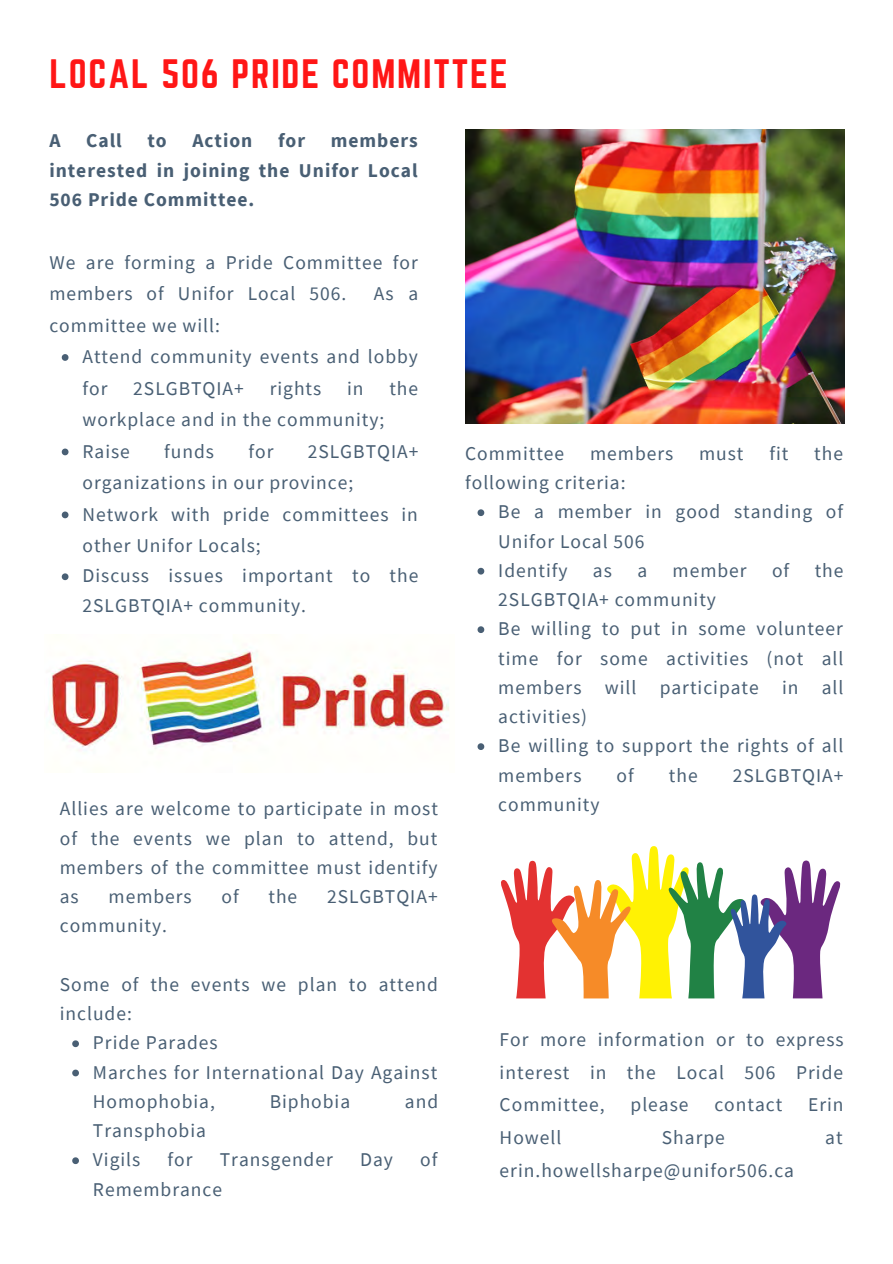
<style>
.page{position:relative;width:893px;height:1264px;background:#fff}
.page>*{position:absolute;margin:0;border:0;box-sizing:border-box;transform-origin:0 0}
.t1{font:35.85px "Norwester";letter-spacing:.05em;color:#ff1616}
.t2{font:19.5px/29.2px "Source Sans Pro";letter-spacing:.05em;color:#495f74}
.t3{font:700 19.5px/29.2px "Source Sans Pro";letter-spacing:.05em;color:#495f74;text-align:justify}
</style>
<div class="page">
<svg style="left:501px;top:846px;width:340px;height:152px"></svg>
<img style="left:48px;top:651px;width:401px;height:98px">
<img style="left:465px;top:129px;width:379px;height:295px">
<svg style="left:62px;top:354px;width:6px;height:7px"></svg>
<svg style="left:62px;top:448px;width:6px;height:7px"></svg>
<svg style="left:62px;top:511px;width:6px;height:7px"></svg>
<svg style="left:62px;top:573px;width:6px;height:7px"></svg>
<svg style="left:72px;top:1040px;width:7px;height:7px"></svg>
<svg style="left:72px;top:1069px;width:7px;height:7px"></svg>
<svg style="left:72px;top:1157px;width:7px;height:7px"></svg>
<svg style="left:477px;top:509px;width:7px;height:7px"></svg>
<svg style="left:477px;top:568px;width:7px;height:6px"></svg>
<svg style="left:477px;top:626px;width:7px;height:7px"></svg>
<svg style="left:477px;top:743px;width:7px;height:7px"></svg>
<p class="t1" style="left:49px;top:52px;width:460px">LOCAL 506 PRIDE COMMITTEE</p>
<p class="t3" style="left:49px;top:126px;width:13px">A</p>
<p class="t3" style="left:86px;top:126px;width:37px">Call</p>
<p class="t3" style="left:147px;top:126px;width:21px">to</p>
<p class="t3" style="left:192px;top:126px;width:61px">Action</p>
<p class="t3" style="left:278px;top:126px;width:29px">for</p>
<p class="t3" style="left:49px;top:126px;width:370px;text-indent:281px">members interested in joining the Unifor Local 506 Pride Committee.</p>
<p class="t2" style="left:49px;top:246px;width:370px;line-height:31.5px">We are forming a Pride Committee for members of Unifor Local 506.</p>
<p class="t2" style="left:374px;top:278px;width:46px">As a</p>
<p class="t2" style="left:49px;top:310px;width:172px">committee we will:</p>
<p class="t2" style="left:82px;top:340px;width:337px;line-height:31.5px">Attend community events and lobby for</p>
<p class="t2" style="left:133px;top:373px;width:112px">2SLGBTQIA+</p>
<p class="t2" style="left:270px;top:373px;width:53px">rights</p>
<p class="t2" style="left:347px;top:373px;width:18px">in</p>
<p class="t2" style="left:389px;top:373px;width:30px">the</p>
<p class="t2" style="left:82px;top:404px;width:303px">workplace and in the community;</p>
<p class="t2" style="left:82px;top:436px;width:49px">Raise</p>
<p class="t2" style="left:164px;top:436px;width:51px">funds</p>
<p class="t2" style="left:248px;top:436px;width:26px">for</p>
<p class="t2" style="left:82px;top:435px;width:337px;line-height:31.5px;text-indent:225px">2SLGBTQIA+ organizations in our province;</p>
<p class="t2" style="left:82px;top:498px;width:337px;line-height:31.5px">Network with pride committees in other Unifor Locals;</p>
<p class="t2" style="left:82px;top:561px;width:337px">Discuss issues important to the<br>2SLGBTQIA+ community.</p>
<p class="t2" style="left:60px;top:793px;width:379px;text-align:justify">Allies are welcome to participate in most of the events we plan to attend, but members of the committee must identify as</p>
<p class="t2" style="left:108px;top:881px;width:85px">members</p>
<p class="t2" style="left:221px;top:881px;width:19px">of</p>
<p class="t2" style="left:268px;top:881px;width:30px">the</p>
<p class="t2" style="left:327px;top:881px;width:112px">2SLGBTQIA+</p>
<p class="t2" style="left:60px;top:910px;width:109px">community.</p>
<p class="t2" style="left:60px;top:969px;width:379px">Some of the events we plan to attend include:</p>
<p class="t2" style="left:93px;top:1027px;width:126px">Pride Parades</p>
<p class="t2" style="left:93px;top:1057px;width:346px">Marches for International Day Against<br>Homophobia,</p>
<p class="t2" style="left:270px;top:1086px;width:82px">Biphobia</p>
<p class="t2" style="left:405px;top:1086px;width:35px">and</p>
<p class="t2" style="left:93px;top:1115px;width:114px">Transphobia</p>
<p class="t2" style="left:93px;top:1144px;width:49px">Vigils</p>
<p class="t2" style="left:168px;top:1144px;width:26px">for</p>
<p class="t2" style="left:220px;top:1144px;width:114px">Transgender</p>
<p class="t2" style="left:360px;top:1144px;width:34px">Day</p>
<p class="t2" style="left:420px;top:1144px;width:19px">of</p>
<p class="t2" style="left:93px;top:1173px;width:130px">Remembrance</p>
<p class="t2" style="left:465px;top:438px;width:101px">Committee</p>
<p class="t2" style="left:590px;top:438px;width:85px">members</p>
<p class="t2" style="left:699px;top:438px;width:46px">must</p>
<p class="t2" style="left:769px;top:438px;width:21px">fit</p>
<p class="t2" style="left:814px;top:438px;width:30px">the</p>
<p class="t2" style="left:465px;top:467px;width:162px">following criteria:</p>
<p class="t2" style="left:498px;top:497px;width:346px">Be a member in good standing of<br>Unifor Local 506</p>
<p class="t2" style="left:498px;top:555px;width:71px">Identify</p>
<p class="t2" style="left:593px;top:555px;width:20px">as</p>
<p class="t2" style="left:637px;top:555px;width:11px">a</p>
<p class="t2" style="left:672px;top:555px;width:76px">member</p>
<p class="t2" style="left:772px;top:555px;width:19px">of</p>
<p class="t2" style="left:814px;top:555px;width:30px">the</p>
<p class="t2" style="left:498px;top:584px;width:219px">2SLGBTQIA+ community</p>
<p class="t2" style="left:498px;top:613px;width:347px;text-align:justify">Be willing to put in some volunteer time for some activities (not all members will participate in all activities)</p>
<p class="t2" style="left:498px;top:730px;width:346px">Be willing to support the rights of all members</p>
<p class="t2" style="left:616px;top:760px;width:19px">of</p>
<p class="t2" style="left:669px;top:760px;width:30px">the</p>
<p class="t2" style="left:732px;top:760px;width:112px">2SLGBTQIA+</p>
<p class="t2" style="left:498px;top:789px;width:103px">community</p>
<p class="t2" style="left:499px;top:1022px;width:345px;line-height:32.5px;text-align:justify">For more information or to express interest in the Local 506 Pride Committee,</p>
<p class="t2" style="left:630px;top:1089px;width:60px">please</p>
<p class="t2" style="left:714px;top:1089px;width:69px">contact</p>
<p class="t2" style="left:808px;top:1089px;width:37px">Erin</p>
<p class="t2" style="left:499px;top:1122px;width:63px">Howell</p>
<p class="t2" style="left:661px;top:1122px;width:65px">Sharpe</p>
<p class="t2" style="left:825px;top:1122px;width:19px">at</p>
<p class="t2" style="left:499px;top:1154px;width:296px">erin.howellsharpe@unifor506.ca</p>
</div>
